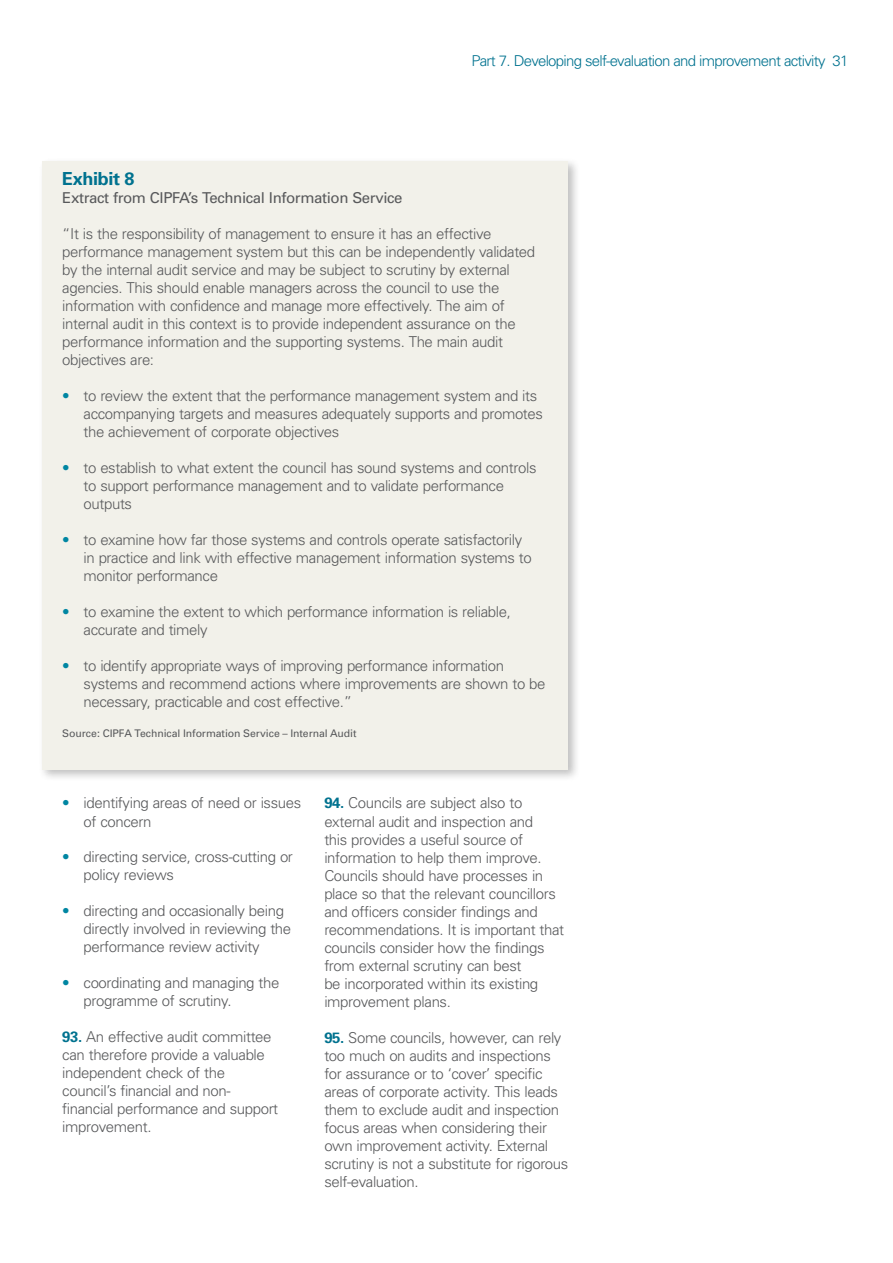
<style>
.page{position:relative;width:893px;height:1263px;background:#fff}
.page>*{position:absolute;margin:0;border:0;box-sizing:border-box;transform-origin:0 0}
.Exhibit_-_Heading_3{font:700 18px "Univers";letter-spacing:-.02em;color:#00728f}
.Paragraph{font:300 15px/18px "Univers";letter-spacing:-.025em;color:#58595b}
.Paragraph_-_bullet{font:300 15px/18px "Univers";letter-spacing:-.025em;color:#58595b}
.t1{font:300 15px "Univers";letter-spacing:-.05em;color:#00728f}
.Exhibit_-_Heading_4{font:15px "Univers";letter-spacing:-.025em;color:#58595b}
.Paragraph-2{font:10.5px "Univers";letter-spacing:-.01em;color:#58595b}
.s1{color:#0086a2}
.s2{font-weight:700;color:#00728f}
</style>
<div class="page">
<div style="left:39px;top:158px;width:542px;height:624px;background:#000;opacity:.25"></div>
<div style="left:43px;top:162px;width:525px;height:608px;background:#f2f1ea"></div>
<p class="t1" style="left:471px;top:52px;width:378px">Part 7. Developing self-evaluation and improvement activity 31</p>
<p class="Exhibit_-_Heading_3" style="left:62px;top:168px;width:74px">Exhibit 8</p>
<p class="Exhibit_-_Heading_4" style="left:62px;top:189px;width:342px">Extract from CIPFA’s Technical Information Service</p>
<p class="Paragraph" style="left:62px;top:225px;width:474px">“It is the responsibility of management to ensure it has an effective performance management system but this can be independently validated by the internal audit service and may be subject to scrutiny by external agencies. This should enable managers across the council to use the information with confidence and manage more effectively. The aim of internal audit in this context is to provide independent assurance on the performance information and the supporting systems. The main audit objectives are:</p>
<p class="Paragraph_-_bullet" style="left:84px;top:387px;width:461px;text-indent:-21px"><span class="s1">•</span> to review the extent that the performance management system and its accompanying targets and measures adequately supports and promotes the achievement of corporate objectives</p>
<p class="Paragraph_-_bullet" style="left:84px;top:459px;width:454px;text-indent:-21px"><span class="s1">•</span> to establish to what extent the council has sound systems and controls to support performance management and to validate performance outputs</p>
<p class="Paragraph_-_bullet" style="left:84px;top:531px;width:450px;text-indent:-21px"><span class="s1">•</span> to examine how far those systems and controls operate satisfactorily in practice and link with effective management information systems to monitor performance</p>
<p class="Paragraph_-_bullet" style="left:84px;top:603px;width:429px;text-indent:-21px"><span class="s1">•</span> to examine the extent to which performance information is reliable, accurate and timely</p>
<p class="Paragraph_-_bullet" style="left:84px;top:656px;width:463px;text-indent:-21px"><span class="s1">•</span> to identify appropriate ways of improving performance information systems and recommend actions where improvements are shown to be necessary, practicable and cost effective.”</p>
<p class="Paragraph-2" style="left:62px;top:728px;width:296px">Source: CIPFA Technical Information Service – Internal Audit</p>
<p class="Paragraph_-_bullet" style="left:84px;top:794px;width:219px;text-indent:-21px"><span class="s1">•</span> identifying areas of need or issues of concern</p>
<p class="Paragraph_-_bullet" style="left:84px;top:848px;width:211px;text-indent:-21px"><span class="s1">•</span> directing service, cross-cutting or policy reviews</p>
<p class="Paragraph_-_bullet" style="left:84px;top:902px;width:209px;text-indent:-21px"><span class="s1">•</span> directing and occasionally being directly involved in reviewing the performance review activity</p>
<p class="Paragraph_-_bullet" style="left:84px;top:974px;width:197px;text-indent:-21px"><span class="s1">•</span> coordinating and managing the programme of scrutiny.</p>
<p class="Paragraph" style="left:62px;top:1028px;width:217px"><span class="s2">93.</span> An effective audit committee can therefore provide a valuable independent check of the council’s financial and non&shy;financial performance and support improvement.</p>
<p class="Paragraph" style="left:324px;top:794px;width:241px"><span class="s2">94.</span> Councils are subject also to external audit and inspection and<br>this provides a useful source of information to help them improve.<br>Councils should have processes in place so that the relevant councillors and officers consider findings and recommendations. It is important that councils consider how the findings from external scrutiny can best<br>be incorporated within its existing improvement plans.</p>
<p class="Paragraph" style="left:324px;top:1028px;width:246px"><span class="s2">95.</span> Some councils, however, can rely too much on audits and inspections for assurance or to ‘cover’ specific areas of corporate activity. This leads them to exclude audit and inspection focus areas when considering their own improvement activity. External scrutiny is not a substitute for rigorous self-evaluation.</p>
</div>
